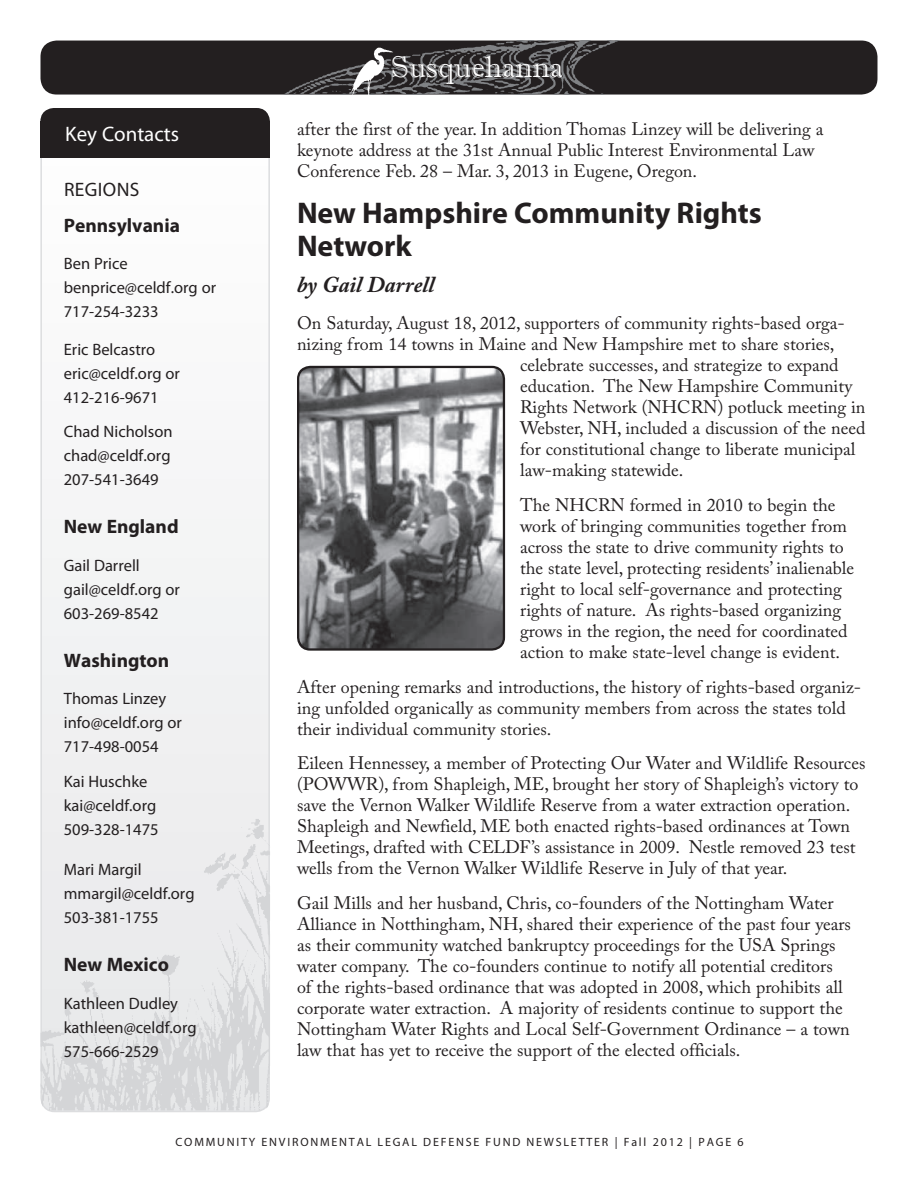
<style>
.page{position:relative;width:918px;height:1188px;background:#fff}
.page>*{position:absolute;margin:0;border:0;box-sizing:border-box;transform-origin:0 0}
.t1{font:700 30px/33px "Myriad Pro";color:#231f20}
.t2{font:30px "Imprint MT Shadow";color:#fff}
.t3{font:italic 700 22.5px "Adobe Caslon Pro";color:#231f20}
.t4{font:21px "Myriad Pro";color:#fff}
.t5{font:700 19.5px "Myriad Pro";color:#231f20}
.t6{font:19.5px "Myriad Pro";color:#231f20}
.t7{font:18px/21px "Adobe Caslon Pro";color:#231f20}
.t8{font:16.5px/24px "Myriad Pro";color:#231f20}
.t9{font:12px "Myriad Pro";letter-spacing:.15em;color:#231f20}
</style>
<div class="page">
<div style="left:40px;top:41px;width:838px;height:54px;background:#231f20;border-radius:16px"></div>
<img style="left:276px;top:41px;width:389px;height:54px">
<img style="left:347px;top:46px;width:48px;height:49px">
<svg style="left:42px;top:109px;width:227px;height:1003px"></svg>
<div style="left:40px;top:108px;width:230px;height:1004px;border:2px solid #dcdddf;border-radius:14px"></div>
<div style="left:40px;top:108px;width:230px;height:43px;background:#231f20;border-radius:14px"></div>
<div style="left:40px;top:122px;width:230px;height:36px;background:#231f20"></div>
<img style="left:204px;top:819px;width:66px;height:72px">
<img style="left:299px;top:367px;width:204px;height:281px">
<div style="left:297px;top:366px;width:208px;height:285px;border:2px solid #231f20;border-radius:12px"></div>
<h1 class="t2" style="left:391px;top:49px;width:174px">Susquehanna</h1>
<p class="t4" style="left:65px;top:121px;width:115px">Key Contacts</p>
<p class="t7" style="left:297px;top:118px;width:528px">after the first of the year. In addition Thomas Linzey will be delivering a keynote address at the 31st Annual Public Interest Environmental Law<br>Conference Feb. 28 – Mar. 3, 2013 in Eugene, Oregon.</p>
<h1 class="t1" style="left:297px;top:196px;width:466px">New Hampshire Community Rights<br>Network</h1>
<p class="t3" style="left:297px;top:271px;width:139px">by Gail Darrell</p>
<p class="t7" style="left:297px;top:313px;width:549px">On Saturday, August 18, 2012, supporters of community rights-based orga-</p>
<p class="t7" style="left:297px;top:334px;width:539px">nizing from 14 towns in Maine and New Hampshire met to share stories,</p>
<p class="t7" style="left:520px;top:355px;width:320px">celebrate successes, and strategize to expand</p>
<p class="t7" style="left:520px;top:376px;width:334px">education. The New Hampshire Community</p>
<p class="t7" style="left:520px;top:397px;width:347px">Rights Network (NHCRN) potluck meeting in</p>
<p class="t7" style="left:520px;top:418px;width:347px">Webster, NH, included a discussion of the need</p>
<p class="t7" style="left:520px;top:439px;width:337px">for constitutional change to liberate municipal</p>
<p class="t7" style="left:520px;top:460px;width:165px">law-making statewide.</p>
<p class="t7" style="left:520px;top:494px;width:336px">The NHCRN formed in 2010 to begin the work of bringing communities together from across the state to drive community rights to the state level, protecting residents’ inalienable right to local self-governance and protecting rights of nature. As rights-based organizing grows in the region, the need for coordinated action to make state-level change is evident.</p>
<p class="t7" style="left:297px;top:676px;width:566px">After opening remarks and introductions, the history of rights-based organiz&shy;ing unfolded organically as community members from across the states told their individual community stories.</p>
<p class="t7" style="left:297px;top:752px;width:570px">Eileen Hennessey, a member of Protecting Our Water and Wildlife Resources (POWWR), from Shapleigh, ME, brought her story of Shapleigh’s victory to save the Vernon Walker Wildlife Reserve from a water extraction operation.<br>Shapleigh and Newfield, ME both enacted rights-based ordinances at Town Meetings, drafted with CELDF’s assistance in 2009. Nestle removed 23 test wells from the Vernon Walker Wildlife Reserve in July of that year.</p>
<p class="t7" style="left:297px;top:892px;width:555px">Gail Mills and her husband, Chris, co-founders of the Nottingham Water Alliance in Notthingham, NH, shared their experience of the past four years as their community watched bankruptcy proceedings for the USA Springs water company. The co-founders continue to notify all potential creditors of the rights-based ordinance that was adopted in 2008, which prohibits all corporate water extraction. A majority of residents continue to support the Nottingham Water Rights and Local Self-Government Ordinance – a town law that has yet to receive the support of the elected officials.</p>
<p class="t6" style="left:64px;top:177px;width:23px">Regions</p>
<p class="t5" style="left:64px;top:212px;width:118px">Pennsylvania</p>
<p class="t8" style="left:64px;top:251px;width:154px">Ben Price benprice@celdf.org or<br>717-254-3233</p>
<p class="t8" style="left:64px;top:337px;width:118px">Eric Belcastro eric@celdf.org or<br>412-216-9671</p>
<p class="t8" style="left:64px;top:419px;width:110px">Chad Nicholson chad@celdf.org<br>207-541-3649</p>
<p class="t5" style="left:64px;top:514px;width:116px">New England</p>
<p class="t8" style="left:64px;top:553px;width:118px">Gail Darrell gail@celdf.org or<br>603-269-8542</p>
<p class="t5" style="left:64px;top:647px;width:107px">Washington</p>
<p class="t8" style="left:64px;top:686px;width:120px">Thomas Linzey info@celdf.org or<br>717-498-0054</p>
<p class="t8" style="left:64px;top:769px;width:96px">Kai Huschke kai@celdf.org<br>509-328-1475</p>
<p class="t8" style="left:64px;top:857px;width:132px">Mari Margil mmargil@celdf.org<br>503-381-1755</p>
<p class="t5" style="left:64px;top:952px;width:107px">New Mexico</p>
<p class="t8" style="left:64px;top:991px;width:134px">Kathleen Dudley kathleen@celdf.org<br>575-666-2529</p>
<p class="t9" style="left:176px;top:1134px;width:569px">COMMUNITY ENVIRONMENTAL LEGAL DEFENSE FUND NEWSLETTER | Fall 2012 | PAGE 6</p>
</div>
